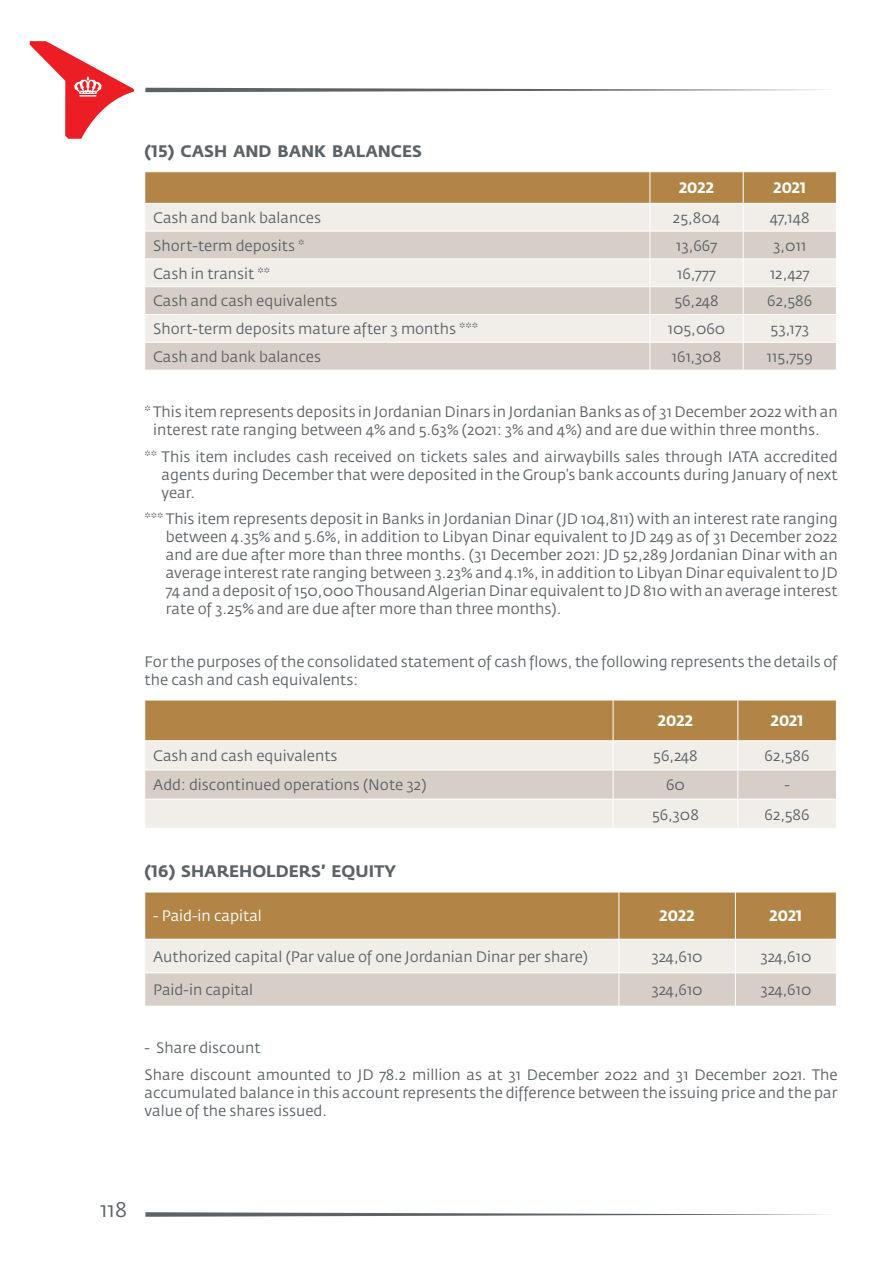
<style>
.page{position:relative;width:893px;height:1263px;background:#fff}
.page>*{position:absolute;margin:0;border:0;box-sizing:border-box;transform-origin:0 0}
.t1{font:21px "Fedra Sans Std";color:#5c6266}
.t2{font:700 16.5px "Fedra Sans";color:#5c6266}
.t3{font:15px/18px "Fedra Sans Std";color:#5c6266}
.t4{font:700 15px "Fedra Sans";color:#fff}
.t5{font:15px "Fedra Sans Std";color:#fff}
</style>
<div class="page">
<svg style="left:145px;top:88px;width:683px;height:4px"></svg>
<svg style="left:145px;top:1212px;width:683px;height:5px"></svg>
<svg style="left:30px;top:41px;width:105px;height:98px"></svg>
<svg style="left:145px;top:172px;width:691px;height:198px;background:#ddd1c3"></svg>
<hr style="left:650px;top:172px;width:1px;height:31px;background:#fff">
<hr style="left:743px;top:172px;width:1px;height:31px;background:#fff">
<hr style="left:145px;top:203px;width:505px;height:1px;background:#fff">
<hr style="left:650px;top:203px;width:93px;height:1px;background:#fff">
<hr style="left:743px;top:203px;width:94px;height:1px;background:#fff">
<svg style="left:144px;top:700px;width:693px;height:128px;background:#d8c8b1"></svg>
<svg style="left:145px;top:893px;width:691px;height:113px;background:#cfb99c"></svg>
<hr style="left:619px;top:892px;width:1px;height:47px;background:#fff">
<hr style="left:735px;top:892px;width:1px;height:47px;background:#fff">
<hr style="left:145px;top:939px;width:474px;height:1px;background:#fff">
<hr style="left:619px;top:939px;width:116px;height:1px;background:#fff">
<hr style="left:619px;top:939px;width:1px;height:34px;background:#fff">
<hr style="left:735px;top:939px;width:102px;height:1px;background:#fff">
<hr style="left:735px;top:939px;width:1px;height:34px;background:#fff">
<hr style="left:145px;top:972px;width:474px;height:1px;background:#fff">
<hr style="left:619px;top:972px;width:116px;height:1px;background:#fff">
<hr style="left:619px;top:973px;width:1px;height:33px;background:#fff">
<hr style="left:735px;top:972px;width:102px;height:1px;background:#fff">
<hr style="left:735px;top:973px;width:1px;height:33px;background:#fff">
<p class="t2" style="left:145px;top:141px;width:279px">(15) CASH AND BANK BALANCES</p>
<p class="t4" style="left:679px;top:179px;width:37px">2022</p>
<p class="t4" style="left:773px;top:179px;width:34px">2021</p>
<p class="t3" style="left:153px;top:209px;width:169px">Cash and bank balances</p>
<p class="t3" style="left:673px;top:209px;width:49px">25,804</p>
<p class="t3" style="left:770px;top:209px;width:41px">47,148</p>
<p class="t3" style="left:153px;top:237px;width:153px">Short-term deposits *</p>
<p class="t3" style="left:676px;top:237px;width:42px">13,667</p>
<p class="t3" style="left:773px;top:237px;width:35px">3,011</p>
<p class="t3" style="left:153px;top:264px;width:119px">Cash in transit **</p>
<p class="t3" style="left:677px;top:264px;width:40px">16,777</p>
<p class="t3" style="left:770px;top:264px;width:41px">12,427</p>
<p class="t3" style="left:153px;top:292px;width:186px">Cash and cash equivalents</p>
<p class="t3" style="left:674px;top:292px;width:46px">56,248</p>
<p class="t3" style="left:767px;top:292px;width:46px">62,586</p>
<p class="t3" style="left:153px;top:320px;width:326px">Short-term deposits mature after 3 months ***</p>
<p class="t3" style="left:668px;top:320px;width:59px">105,060</p>
<p class="t3" style="left:770px;top:320px;width:40px">53,173</p>
<p class="t3" style="left:153px;top:348px;width:169px">Cash and bank balances</p>
<p class="t3" style="left:672px;top:348px;width:51px">161,308</p>
<p class="t3" style="left:767px;top:348px;width:47px">115,759</p>
<p class="t3" style="left:153px;top:403px;width:686px;text-indent:-9px">* This item represents deposits in Jordanian Dinars in Jordanian Banks as of 31 December 2022 with an interest rate ranging between 4% and 5.63% (2021: 3% and 4%) and are due within three months.</p>
<p class="t3" style="left:162px;top:448px;width:678px;text-align:justify;text-indent:-17px">** This item includes cash received on tickets sales and airwaybills sales through IATA accredited agents during December that were deposited in the Group’s bank accounts during January of next year.</p>
<p class="t3" style="left:166px;top:510px;width:673px;text-align:justify;text-indent:-21px">*** This item represents deposit in Banks in Jordanian Dinar (JD 104,811) with an interest rate ranging between 4.35% and 5.6%, in addition to Libyan Dinar equivalent to JD 249 as of 31 December 2022 and are due after more than three months. (31 December 2021: JD 52,289 Jordanian Dinar with an average interest rate ranging between 3.23% and 4.1%, in addition to Libyan Dinar equivalent to JD 74 and a deposit of 150,000 Thousand Algerian Dinar equivalent to JD 810 with an average interest rate of 3.25% and are due after more than three months).</p>
<p class="t3" style="left:145px;top:653px;width:695px">For the purposes of the consolidated statement of cash flows, the following represents the details of the cash and cash equivalents:</p>
<p class="t4" style="left:658px;top:712px;width:37px">2022</p>
<p class="t4" style="left:771px;top:712px;width:34px">2021</p>
<p class="t3" style="left:153px;top:747px;width:186px">Cash and cash equivalents</p>
<p class="t3" style="left:653px;top:747px;width:46px">56,248</p>
<p class="t3" style="left:765px;top:747px;width:46px">62,586</p>
<p class="t3" style="left:153px;top:776px;width:275px">Add: discontinued operations (Note 32)</p>
<p class="t3" style="left:666px;top:776px;width:20px">60</p>
<p class="t3" style="left:784px;top:776px;width:7px">-</p>
<p class="t3" style="left:652px;top:805px;width:48px">56,308</p>
<p class="t3" style="left:765px;top:805px;width:46px">62,586</p>
<p class="t2" style="left:145px;top:862px;width:253px">(16) SHAREHOLDERS’ EQUITY</p>
<p class="t5" style="left:153px;top:907px;width:110px">- Paid-in capital</p>
<p class="t4" style="left:660px;top:907px;width:37px">2022</p>
<p class="t4" style="left:769px;top:907px;width:34px">2021</p>
<p class="t3" style="left:153px;top:948px;width:436px">Authorized capital (Par value of one Jordanian Dinar per share)</p>
<p class="t3" style="left:652px;top:948px;width:53px">324,610</p>
<p class="t3" style="left:760px;top:948px;width:53px">324,610</p>
<p class="t3" style="left:153px;top:981px;width:102px">Paid-in capital</p>
<p class="t3" style="left:652px;top:981px;width:53px">324,610</p>
<p class="t3" style="left:760px;top:981px;width:53px">324,610</p>
<p class="t3" style="left:145px;top:1035px;width:695px;line-height:26.5px">- Share discount<br>Share discount amounted to JD 78.2 million as at 31 December 2022 and 31 December 2021. The</p>
<p class="t3" style="left:145px;top:1083px;width:695px">accumulated balance in this account represents the difference between the issuing price and the par value of the shares issued.</p>
<h1 class="t1" style="left:100px;top:1196px;width:28px">118</h1>
</div>
